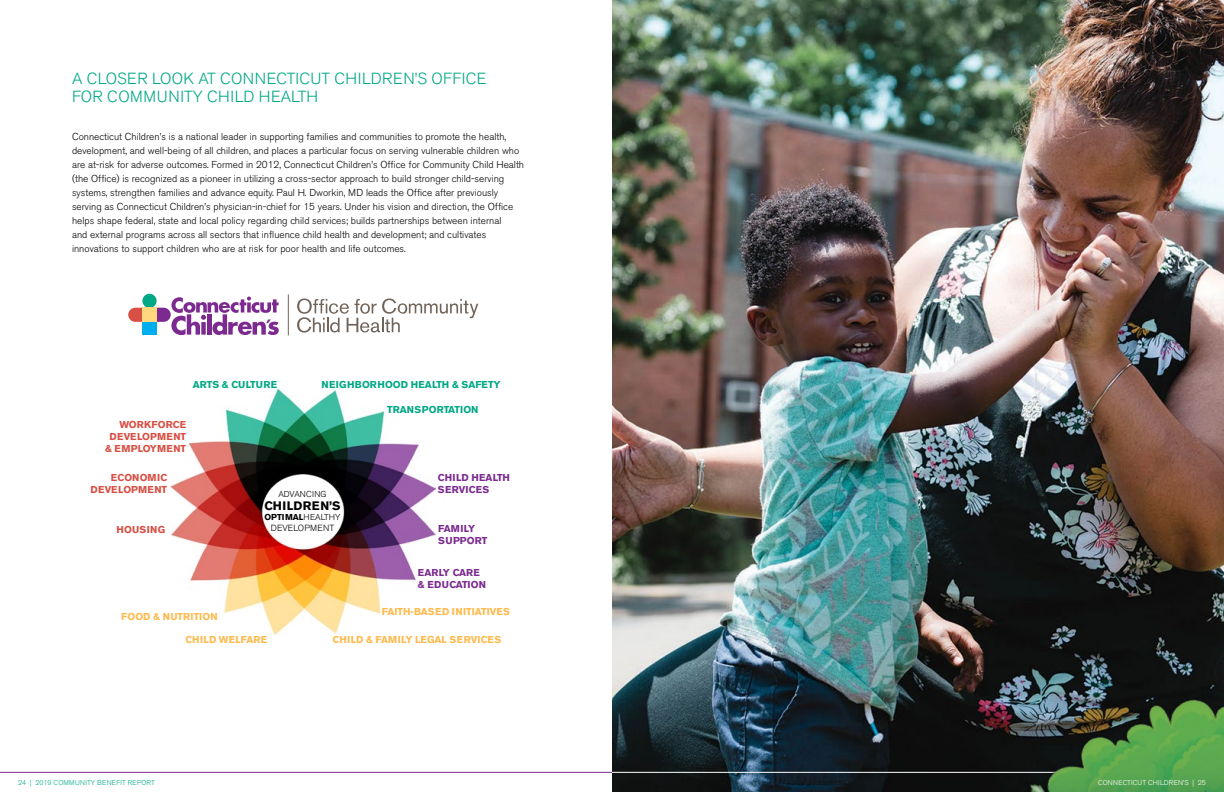
<style>
.page{position:relative;width:1224px;height:792px;background:#fff}
.page>*{position:absolute;margin:0;border:0;box-sizing:border-box;transform-origin:0 0}
.t1{font:300 16px/18px "Akzidenz Grotesk BE";letter-spacing:.02em;color:#00a886}
.t2{font:700 12.2px "Akzidenz Grotesk BE";letter-spacing:.04em;color:#000}
.t3{font:300 10px/14px "Akzidenz Grotesk BE";color:#000}
.t4{font:700 9.9px "Akzidenz Grotesk BE";color:#fdba4d}
.t5{font:700 9.9px/11.9px "Akzidenz Grotesk BE";letter-spacing:.01em;color:#d84f43;text-align:right}
.t6{font:700 9.9px "Akzidenz Grotesk BE";color:#00a886}
.t7{font:700 9.9px/11.9px "Akzidenz Grotesk BE";color:#7c2a90}
.t8{font:300 8.9px "Akzidenz Grotesk BE";letter-spacing:.02em;color:#000}
.t9{font:700 8.5px "Akzidenz Grotesk BE";color:#000}
.t10{font:300 8.5px "Akzidenz Grotesk BE";letter-spacing:.01em;color:#000}
.t11{font:300 7px "Akzidenz Grotesk BE";letter-spacing:.02em;color:#00a886}
.t12{font:300 7px "Akzidenz Grotesk BE";letter-spacing:.02em;color:#fff}
.s1{font-weight:300}
</style>
<div class="page">
<hr style="left:0;top:772px;width:1224px;height:1px;background:#7c2a90">
<img style="left:612px;top:0;width:612px;height:792px">
<hr style="left:612px;top:772px;width:612px;height:1px;background:#fff">
<img style="left:1026px;top:686px;width:198px;height:106px">
<img style="left:170px;top:388px;width:267px;height:248px">
<svg style="left:128px;top:294px;width:151px;height:41px"></svg>
<div style="left:142px;top:308px;width:15px;height:14px;background:#ffd77d"></div>
<div style="left:142px;top:322px;width:15px;height:13px;background:#00aeef"></div>
<hr style="left:288px;top:295px;width:1px;height:40px;background:#706359">
<svg style="left:297px;top:299px;width:181px;height:34px"></svg>
<h1 class="t1" style="left:72px;top:70px;width:416px">A CLOSER LOOK AT CONNECTICUT CHILDREN’S OFFICE<br>FOR COMMUNITY CHILD HEALTH</h1>
<p class="t3" style="left:72px;top:130px;width:454px">Connecticut Children’s is a national leader in supporting families and communities to promote the health, development, and well-being of all children, and places a particular focus on serving vulnerable children who are at-risk for adverse outcomes. Formed in 2012, Connecticut Children’s Office for Community Child Health (the Office) is recognized as a pioneer in utilizing a cross-sector approach to build stronger child-serving systems, strengthen families and advance equity. Paul H. Dworkin, MD leads the Office after previously serving as Connecticut Children’s physician-in-chief for 15 years. Under his vision and direction, the Office helps shape federal, state and local policy regarding child services; builds partnerships between internal<br>and external programs across all sectors that influence child health and development; and cultivates innovations to support children who are at risk for poor health and life outcomes.</p>
<p class="t6" style="left:193px;top:379px;width:86px">ARTS &amp; CULTURE</p>
<p class="t6" style="left:321px;top:379px;width:181px">NEIGHBORHOOD HEALTH &amp; SAFETY</p>
<p class="t6" style="left:387px;top:404px;width:93px">TRANSPORTATION</p>
<p class="t5" style="left:105px;top:419px;width:83px">WORKFORCE<br>DEVELOPMENT &amp; EMPLOYMENT</p>
<p class="t5" style="left:91px;top:472px;width:78px">ECONOMIC<br>DEVELOPMENT</p>
<p class="t5" style="left:117px;top:523px;width:50px">HOUSING</p>
<p class="t10" style="left:278px;top:489px;width:50px">ADVANCING</p>
<p class="t2" style="left:264px;top:499px;width:78px">CHILDREN’S</p>
<p class="t9" style="left:265px;top:512px;width:77px">OPTIMAL<span class="s1">HEALTHY</span></p>
<p class="t8" style="left:271px;top:523px;width:65px">DEVELOPMENT</p>
<p class="t7" style="left:438px;top:472px;width:74px">CHILD HEALTH<br>SERVICES</p>
<p class="t7" style="left:438px;top:523px;width:51px">FAMILY<br>SUPPORT</p>
<p class="t7" style="left:418px;top:567px;width:70px">EARLY CARE &amp; EDUCATION</p>
<p class="t4" style="left:121px;top:610px;width:98px">FOOD &amp; NUTRITION</p>
<p class="t4" style="left:185px;top:634px;width:83px">CHILD WELFARE</p>
<p class="t11" style="left:18px;top:778px;width:138px">24 | 2019 COMMUNITY BENEFIT REPORT</p>
<p class="t4" style="left:382px;top:606px;width:130px">FAITH-BASED INITIATIVES</p>
<p class="t4" style="left:333px;top:634px;width:170px">CHILD &amp; FAMILY LEGAL SERVICES</p>
<p class="t12" style="left:1098px;top:778px;width:109px">CONNECTICUT CHILDREN’S | 25</p>
</div>
